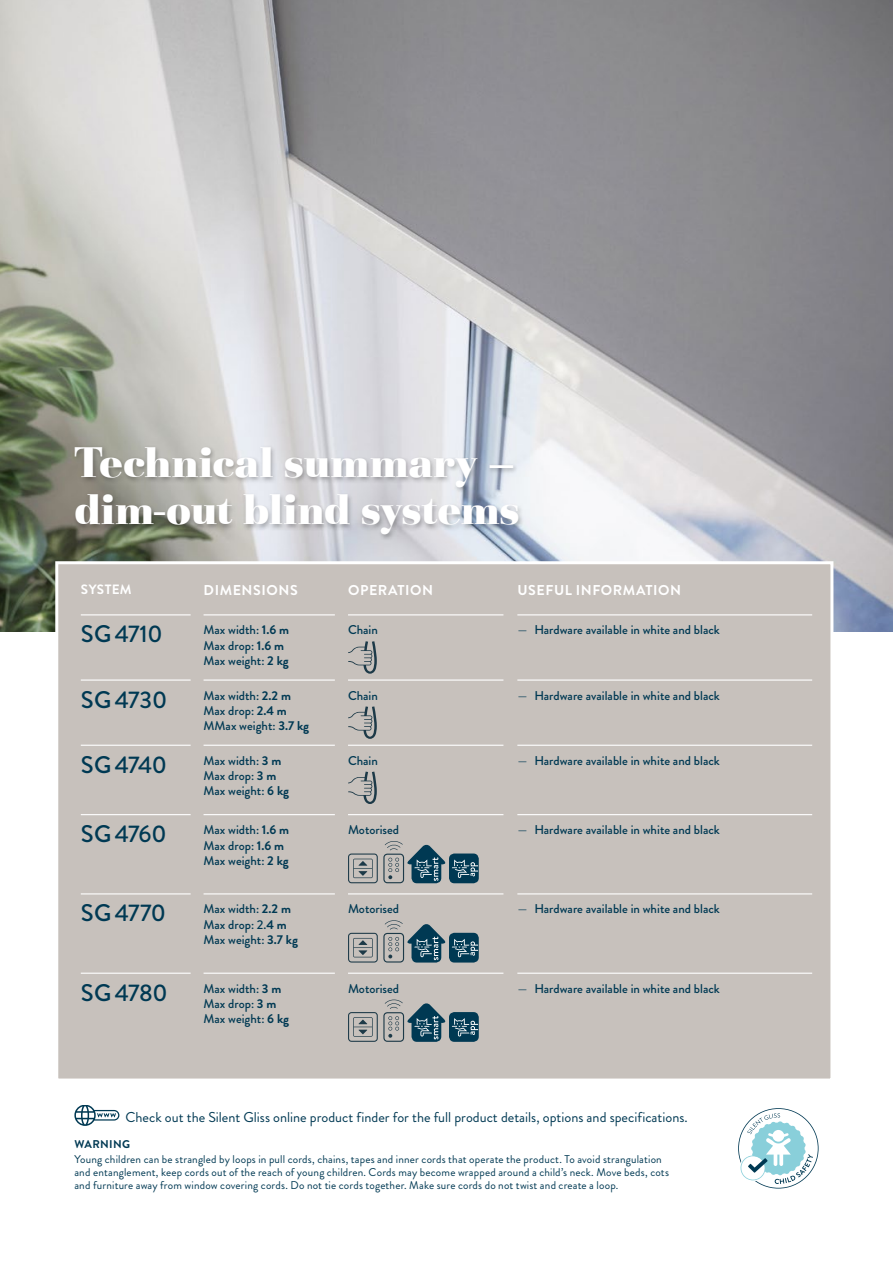
<style>
.page{position:relative;width:893px;height:1263px;background:#fff}
.page>*{position:absolute;margin:0;border:0;box-sizing:border-box;transform-origin:0 0}
.t1{font:900 44.25px/46.5px "Basilia";letter-spacing:.01em;color:#fff}
.t2{font:500 24px "Brandon Grotesque";letter-spacing:-.005em;color:#003953}
.t3{font:14.25px "Brandon Grotesque";color:#003953}
.t4{font:700 14.25px "Brandon Grotesque";letter-spacing:.04em;color:#fff}
.t5{font:700 13.5px "Brandon Grotesque";letter-spacing:.025em;color:#fff}
.t6{font:500 12.75px/15.3px "Brandon Grotesque";color:#003953}
.t7{font:11.25px/12.8px "Brandon Grotesque";letter-spacing:.015em;color:#003953}
.t8{font:700 11.25px "Brandon Grotesque";letter-spacing:.03em;color:#003953}
.s1{font-weight:700}
.s2{font-weight:400}
</style>
<div class="page">
<img style="left:0;top:0;width:893px;height:631px">
<svg style="left:738px;top:1108px;width:81px;height:80px"></svg>
<svg style="left:74px;top:1105px;width:45px;height:20px"></svg>
<div style="left:55px;top:561px;width:778px;height:520px;background:#c7c1bc;border:3px solid #fff"></div>
<hr style="left:81px;top:614px;width:110px;height:1px;background:#fff">
<hr style="left:81px;top:679px;width:110px;height:2px;background:#fff">
<hr style="left:204px;top:614px;width:131px;height:1px;background:#fff">
<hr style="left:204px;top:679px;width:131px;height:2px;background:#fff">
<hr style="left:204px;top:973px;width:131px;height:1px;background:#fff">
<hr style="left:348px;top:614px;width:155px;height:1px;background:#fff">
<hr style="left:348px;top:679px;width:155px;height:2px;background:#fff">
<hr style="left:348px;top:973px;width:155px;height:1px;background:#fff">
<hr style="left:517px;top:614px;width:295px;height:1px;background:#fff">
<hr style="left:517px;top:679px;width:295px;height:2px;background:#fff">
<hr style="left:517px;top:973px;width:295px;height:1px;background:#fff">
<hr style="left:81px;top:973px;width:110px;height:1px;background:#fff">
<hr style="left:517px;top:745px;width:295px;height:1px;background:#fff">
<hr style="left:517px;top:814px;width:295px;height:1px;background:#fff">
<hr style="left:517px;top:893px;width:295px;height:1px;background:#fff">
<hr style="left:348px;top:745px;width:155px;height:1px;background:#fff">
<hr style="left:348px;top:814px;width:155px;height:1px;background:#fff">
<hr style="left:348px;top:893px;width:155px;height:1px;background:#fff">
<hr style="left:204px;top:745px;width:131px;height:1px;background:#fff">
<hr style="left:204px;top:814px;width:131px;height:1px;background:#fff">
<hr style="left:204px;top:893px;width:131px;height:1px;background:#fff">
<hr style="left:81px;top:745px;width:110px;height:1px;background:#fff">
<hr style="left:81px;top:814px;width:110px;height:1px;background:#fff">
<hr style="left:81px;top:893px;width:110px;height:1px;background:#fff">
<svg style="left:348px;top:641px;width:29px;height:33px"></svg>
<svg style="left:348px;top:706px;width:29px;height:33px"></svg>
<svg style="left:348px;top:771px;width:29px;height:33px"></svg>
<svg style="left:449px;top:853px;width:30px;height:30px"></svg>
<svg style="left:348px;top:841px;width:130px;height:42px"></svg>
<svg style="left:449px;top:933px;width:30px;height:29px"></svg>
<svg style="left:348px;top:920px;width:130px;height:42px"></svg>
<svg style="left:449px;top:1012px;width:30px;height:30px"></svg>
<svg style="left:348px;top:999px;width:130px;height:43px"></svg>
<div style="left:72px;top:445px;width:452px;height:96px;background:#000;opacity:.27"></div>
<h1 class="t1" style="left:74px;top:443px;width:447px">Technical summary – dim-out blind systems</h1>
<p class="t5" style="left:81px;top:580px;width:52px">SYSTEM</p>
<p class="t4" style="left:204px;top:580px;width:96px">DIMENSIONS</p>
<p class="t4" style="left:348px;top:580px;width:87px">OPERATION</p>
<p class="t4" style="left:517px;top:580px;width:165px">USEFUL INFORMATION</p>
<h2 class="t2" style="left:81px;top:617px;width:83px">SG4710</h2>
<p class="t6" style="left:204px;top:623px;width:87px">Max width: <span class="s1">1.6 m<br></span>Max drop: <span class="s1">1.6 m<br></span>Max weight: <span class="s1">2 kg</span></p>
<p class="t6" style="left:348px;top:623px;width:31px">Chain</p>
<p class="t6" style="left:517px;top:623px;width:204px"><span class="s2">—</span> Hardware available in white and black</p>
<h2 class="t2" style="left:81px;top:683px;width:88px">SG4730</h2>
<p class="t6" style="left:204px;top:688px;width:107px">Max width: <span class="s1">2.2 m<br></span>Max drop: <span class="s1">2.4 m<br></span>MMax weight: <span class="s1">3.7 kg</span></p>
<p class="t6" style="left:348px;top:688px;width:31px">Chain</p>
<p class="t6" style="left:517px;top:688px;width:204px"><span class="s2">—</span> Hardware available in white and black</p>
<h2 class="t2" style="left:81px;top:748px;width:88px">SG4740</h2>
<p class="t6" style="left:204px;top:753px;width:87px">Max width: <span class="s1">3 m<br></span>Max drop: <span class="s1">3 m<br></span>Max weight: <span class="s1">6 kg</span></p>
<p class="t6" style="left:348px;top:753px;width:31px">Chain</p>
<p class="t6" style="left:517px;top:753px;width:204px"><span class="s2">—</span> Hardware available in white and black</p>
<h2 class="t2" style="left:81px;top:817px;width:87px">SG4760</h2>
<p class="t6" style="left:204px;top:822px;width:87px">Max width: <span class="s1">1.6 m<br></span>Max drop: <span class="s1">1.6 m<br></span>Max weight: <span class="s1">2 kg</span></p>
<p class="t6" style="left:348px;top:822px;width:53px">Motorised</p>
<p class="t6" style="left:517px;top:822px;width:204px"><span class="s2">—</span> Hardware available in white and black</p>
<h2 class="t2" style="left:81px;top:896px;width:87px">SG4770</h2>
<p class="t6" style="left:204px;top:902px;width:96px">Max width: <span class="s1">2.2 m<br></span>Max drop: 2.<span class="s1">4 m<br></span>Max weight: <span class="s1">3.7 kg</span></p>
<p class="t6" style="left:348px;top:902px;width:53px">Motorised</p>
<p class="t6" style="left:517px;top:902px;width:204px"><span class="s2">—</span> Hardware available in white and black</p>
<h2 class="t2" style="left:81px;top:976px;width:88px">SG4780</h2>
<p class="t6" style="left:204px;top:981px;width:87px">Max width: <span class="s1">3 m<br></span>Max drop: <span class="s1">3 m<br></span>Max weight: <span class="s1">6 kg</span></p>
<p class="t6" style="left:348px;top:981px;width:53px">Motorised</p>
<p class="t6" style="left:517px;top:981px;width:204px"><span class="s2">—</span> Hardware available in white and black</p>
<p class="t3" style="left:126px;top:1107px;width:564px">Check out the Silent Gliss online product finder for the full product details, options and specifications.</p>
<p class="t8" style="left:74px;top:1136px;width:57px">WARNING</p>
<p class="t7" style="left:74px;top:1153px;width:596px">Young children can be strangled by loops in pull cords, chains, tapes and inner cords that operate the product. To avoid strangulation and entanglement, keep cords out of the reach of young children. Cords may become wrapped around a child’s neck. Move beds, cots and furniture away from window covering cords. Do not tie cords together. Make sure cords do not twist and create a loop.</p>
</div>
